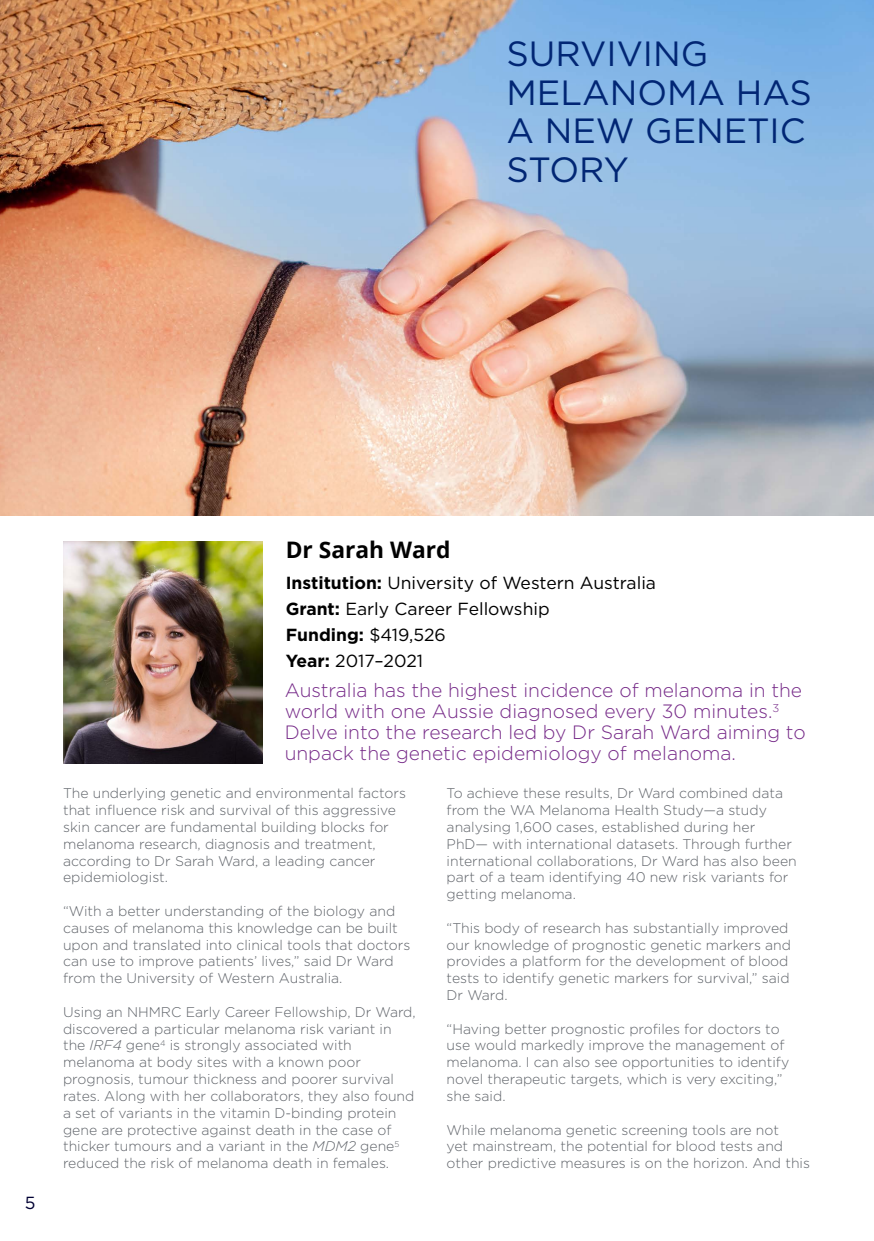
<style>
.page{position:relative;width:874px;height:1241px;background:#fff}
.page>*{position:absolute;margin:0;border:0;box-sizing:border-box;transform-origin:0 0}
.HEADING_2{font:35px/38.5px "Gotham";color:#012674}
.Body_-_Left_Aligned{font:700 22.75px "Open Sans";color:#000}
.Body_-_intro{font:300 19.25px/21px "Gotham";color:#762a88}
.Program_grant{font:17.5px "Gotham";color:#000}
.Program_grant-2{font:700 17.5px "Gotham";color:#000}
.t1{font:17.5px "Gotham";color:#003}
.Body_-_Left_Aligned-2{font:300 14px/16.8px "Gotham";color:#5f6369}
.Body_-_intro-2{font:300 14px/16.8px "Gotham";color:#5f6369}
.s1{font-weight:700}
.s2{font-weight:400}
.s3{font-style:italic}
</style>
<div class="page">
<img style="left:0;top:0;width:873px;height:515px">
<img style="left:63px;top:541px;width:199px;height:222px">
<h2 class="HEADING_2" style="left:506px;top:34px;width:307px">SURVIVING<br>MELANOMA HAS<br>A NEW GENETIC<br>STORY</h2>
<p class="t1" style="left:25px;top:1190px;width:12px">5</p>
<p class="Body_-_Left_Aligned" style="left:285px;top:534px;width:166px">Dr Sarah Ward</p>
<p class="Program_grant" style="left:285px;top:571px;width:371px"><span class="s1">Institution:</span> University of Western Australia</p>
<p class="Program_grant" style="left:285px;top:597px;width:265px"><span class="s1">Grant:</span> Early Career Fellowship</p>
<p class="Program_grant-2" style="left:285px;top:623px;width:162px">Funding: <span class="s2">$419,526</span></p>
<p class="Program_grant" style="left:285px;top:650px;width:139px"><span class="s1">Year:</span> 2017–2021</p>
<p class="Body_-_intro" style="left:284px;top:679px;width:522px">Australia has the highest incidence of melanoma in the world with one Aussie diagnosed every 30 minutes.<sup>3<br></sup>Delve into the research led by Dr Sarah Ward aiming to unpack the genetic epidemiology of melanoma.</p>
<p class="Body_-_intro-2" style="left:63px;top:784px;width:344px">The underlying genetic and environmental factors that influence risk and survival of this aggressive skin cancer are fundamental building blocks for melanoma research, diagnosis and treatment, according to Dr Sarah Ward, a leading cancer epidemiologist.</p>
<p class="Body_-_Left_Aligned-2" style="left:63px;top:902px;width:348px">“With a better understanding of the biology and causes of melanoma this knowledge can be built upon and translated into clinical tools that doctors can use to improve patients’ lives,” said Dr Ward from the University of Western Australia.</p>
<p class="Body_-_Left_Aligned-2" style="left:63px;top:1002px;width:354px">Using an NHMRC Early Career Fellowship, Dr Ward, discovered a particular melanoma risk variant in the <span class="s3">IRF4</span> gene<sup>4</sup> is strongly associated with melanoma at body sites with a known poor prognosis, tumour thickness and poorer survival rates. Along with her collaborators, they also found a set of variants in the vitamin D-binding protein gene are protective against death in the case of thicker tumours and a variant in the <span class="s3">MDM2</span> gene<sup>5 </sup>reduced the risk of melanoma death in females.</p>
<p class="Body_-_Left_Aligned-2" style="left:446px;top:784px;width:351px">To achieve these results, Dr Ward combined data from the WA Melanoma Health Study—a study analysing 1,600 cases, established during her PhD— with international datasets. Through further international collaborations, Dr Ward has also been part of a team identifying 40 new risk variants for getting melanoma.</p>
<p class="Body_-_Left_Aligned-2" style="left:446px;top:918px;width:346px">“This body of research has substantially improved our knowledge of prognostic genetic markers and provides a platform for the development of blood tests to identify genetic markers for survival,” said Dr Ward.</p>
<p class="Body_-_Left_Aligned-2" style="left:446px;top:1019px;width:344px">“Having better prognostic profiles for doctors to use would markedly improve the management of melanoma. I can also see opportunities to identify novel therapeutic targets, which is very exciting,” she said.</p>
<p class="Body_-_Left_Aligned-2" style="left:446px;top:1120px;width:365px">While melanoma genetic screening tools are not<br>yet mainstream, the potential for blood tests and other predictive measures is on the horizon. And this</p>
</div>
